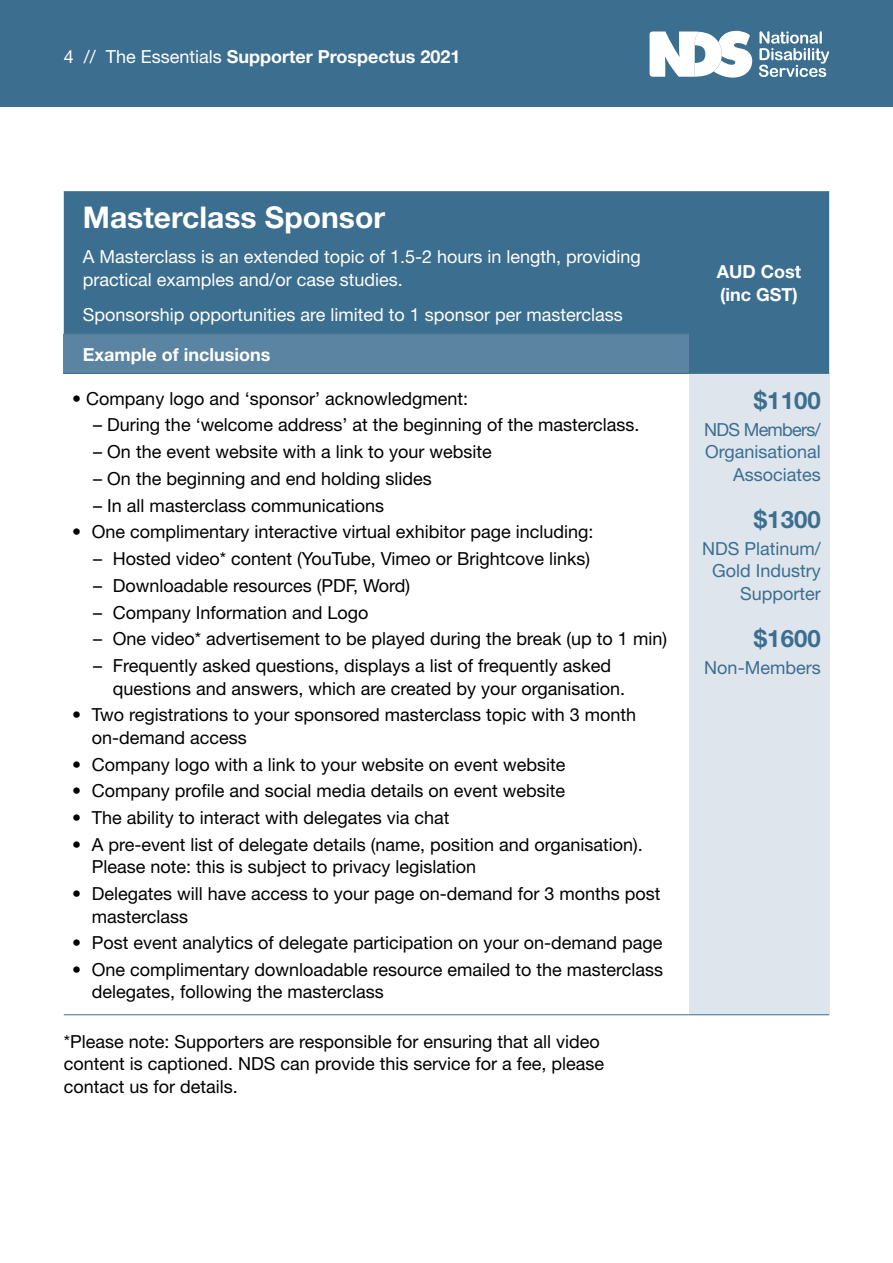
<style>
.page{position:relative;width:893px;height:1263px;background:#fff}
.page>*{position:absolute;margin:0;border:0;box-sizing:border-box;transform-origin:0 0}
.t1{font:700 30px "Helvetica Neue";color:#fff}
.t2{font:700 24px "Helvetica Neue";color:#3b6e8f}
.t3{font:18px/22.5px "Helvetica Neue";color:#000}
.t4{font:18px/22.5px "Helvetica Neue";color:#fff}
.t5{font:18px/22.5px "Helvetica Neue";color:#3b6e8f;text-align:right}
.t6{font:700 18px/22.5px "Helvetica Neue";color:#fff}
.s1{font-weight:400}
</style>
<div class="page">
<div style="left:0;top:0;width:893px;height:106px;background:#3b6e8f"></div>
<svg style="left:650px;top:31px;width:102px;height:47px"></svg>
<svg style="left:759px;top:31px;width:70px;height:46px"></svg>
<div style="left:64px;top:192px;width:765px;height:181px;background:#3b6e8f"></div>
<div style="left:64px;top:334px;width:625px;height:39px;background:#5b84a2"></div>
<div style="left:689px;top:373px;width:140px;height:642px;background:#dfe5ed"></div>
<hr style="left:64px;top:191px;width:625px;height:1px;background:#3b6e8f">
<hr style="left:689px;top:191px;width:140px;height:1px;background:#3b6e8f">
<hr style="left:64px;top:333px;width:625px;height:1px;background:#3b6e8f">
<hr style="left:64px;top:373px;width:625px;height:1px;background:#3b6e8f">
<hr style="left:689px;top:373px;width:140px;height:1px;background:#3b6e8f">
<hr style="left:64px;top:1014px;width:625px;height:1px;background:#3b6e8f">
<hr style="left:689px;top:1014px;width:140px;height:1px;background:#3b6e8f">
<p class="t6" style="left:64px;top:45px;width:398px"><span class="s1">4 // The Essentials</span> Supporter Prospectus 2021</p>
<h1 class="t1" style="left:83px;top:199px;width:304px">Masterclass Sponsor</h1>
<p class="t4" style="left:83px;top:245px;width:560px">A Masterclass is an extended topic of 1.5-2 hours in length, providing practical examples and/or case studies.</p>
<p class="t4" style="left:83px;top:303px;width:542px">Sponsorship opportunities are limited to 1 sponsor per masterclass</p>
<p class="t6" style="left:83px;top:342px;width:189px">Example of inclusions</p>
<p class="t3" style="left:72px;top:387px;width:397px">• Company logo and ‘sponsor’ acknowledgment:</p>
<p class="t3" style="left:93px;top:413px;width:548px">– During the ‘welcome address’ at the beginning of the masterclass.</p>
<p class="t3" style="left:93px;top:440px;width:400px">– On the event website with a link to your website</p>
<p class="t3" style="left:93px;top:467px;width:340px">– On the beginning and end holding slides</p>
<p class="t3" style="left:93px;top:494px;width:292px">– In all masterclass communications</p>
<p class="t3" style="left:72px;top:520px;width:523px">• One complimentary interactive virtual exhibitor page including:</p>
<p class="t3" style="left:93px;top:547px;width:498px">– Hosted video* content (YouTube, Vimeo or Brightcove links)</p>
<p class="t3" style="left:93px;top:574px;width:318px">– Downloadable resources (PDF, Word)</p>
<p class="t3" style="left:93px;top:601px;width:277px">– Company Information and Logo</p>
<p class="t3" style="left:93px;top:627px;width:575px">– One video* advertisement to be played during the break (up to 1 min)</p>
<p class="t3" style="left:113px;top:654px;width:514px;text-indent:-19px">– Frequently asked questions, displays a list of frequently asked questions and answers, which are created by your organisation.</p>
<p class="t3" style="left:92px;top:703px;width:546px;text-indent:-19px">• Two registrations to your sponsored masterclass topic with 3 month on-demand access</p>
<p class="t3" style="left:72px;top:753px;width:495px">• Company logo with a link to your website on event website</p>
<p class="t3" style="left:72px;top:779px;width:494px">• Company profile and social media details on event website</p>
<p class="t3" style="left:72px;top:806px;width:379px">• The ability to interact with delegates via chat</p>
<p class="t3" style="left:92px;top:833px;width:552px;text-indent:-19px">• A pre-event list of delegate details (name, position and organisation).<br>Please note: this is subject to privacy legislation</p>
<p class="t3" style="left:92px;top:882px;width:570px;text-indent:-19px">• Delegates will have access to your page on-demand for 3 months post masterclass</p>
<p class="t3" style="left:72px;top:931px;width:592px">• Post event analytics of delegate participation on your on-demand page</p>
<p class="t3" style="left:92px;top:959px;width:573px;line-height:21.6px;text-indent:-19px">• One complimentary downloadable resource emailed to the masterclass delegates, following the masterclass</p>
<p class="t3" style="left:64px;top:1030px;width:542px">*Please note: Supporters are responsible for ensuring that all video content is captioned. NDS can provide this service for a fee, please contact us for details.</p>
<p class="t6" style="left:717px;top:260px;width:86px">AUD Cost (inc GST)</p>
<h2 class="t2" style="left:754px;top:386px;width:68px">$1100</h2>
<p class="t5" style="left:704px;top:418px;width:118px">NDS Members/<br>Organisational<br>Associates</p>
<h2 class="t2" style="left:754px;top:505px;width:68px">$1300</h2>
<p class="t5" style="left:702px;top:537px;width:120px">NDS Platinum/<br>Gold Industry<br>Supporter</p>
<h2 class="t2" style="left:754px;top:624px;width:68px">$1600</h2>
<p class="t5" style="left:704px;top:656px;width:118px">Non-Members</p>
</div>
